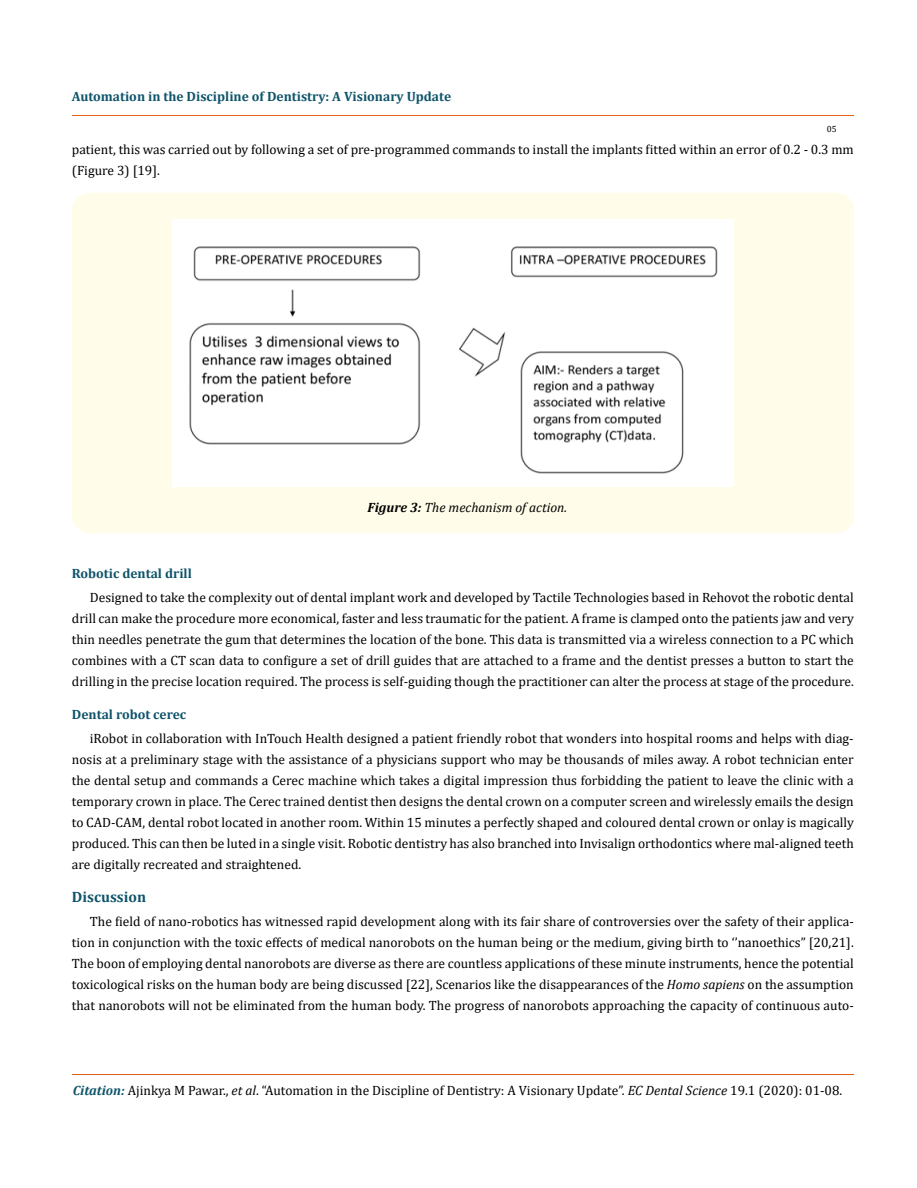
<style>
.page{position:relative;width:917px;height:1188px;background:#fff}
.page>*{position:absolute;margin:0;border:0;box-sizing:border-box;transform-origin:0 0}
.t1{font:700 15px "Cambria";color:#0e546a}
.t2{font:13.5px/21px "Cambria";color:#000;text-align:justify}
.t3{font:700 13.5px "Cambria";color:#0e546a}
.t4{font:italic 13.5px "Cambria";color:#000}
.t5{font:9px "Cambria";color:#000}
.s1{font-weight:700}
.s2{font-style:italic}
.s3{font-weight:700;font-style:italic;color:#0e546a}
</style>
<div class="page">
<hr style="left:72px;top:115px;width:781px;height:1px;background:#e05d1a">
<hr style="left:72px;top:1074px;width:781px;height:1px;background:#e05d1a">
<div style="left:72px;top:193px;width:782px;height:340px;background:#fffde9;border-radius:18px"></div>
<img style="left:173px;top:219px;width:560px;height:268px">
<p class="t3" style="left:72px;top:87px;width:381px">Automation in the Discipline of Dentistry: A Visionary Update</p>
<p class="t5" style="left:826px;top:123px;width:11px">05</p>
<p class="t2" style="left:72px;top:138px;width:783px">patient, this was carried out by following a set of pre-programmed commands to install the implants fitted within an error of 0.2 - 0.3 mm (Figure 3) [19].</p>
<p class="t4" style="left:367px;top:498px;width:201px"><span class="s1">Figure 3:</span> The mechanism of action.</p>
<p class="t3" style="left:72px;top:563px;width:121px">Robotic dental drill</p>
<p class="t2" style="left:72px;top:586px;width:783px;text-indent:18px">Designed to take the complexity out of dental implant work and developed by Tactile Technologies based in Rehovot the robotic dental drill can make the procedure more economical, faster and less traumatic for the patient. A frame is clamped onto the patients jaw and very thin needles penetrate the gum that determines the location of the bone. This data is transmitted via a wireless connection to a PC which combines with a CT scan data to configure a set of drill guides that are attached to a frame and the dentist presses a button to start the drilling in the precise location required. The process is self-guiding though the practitioner can alter the process at stage of the procedure.</p>
<p class="t3" style="left:72px;top:704px;width:116px">Dental robot cerec</p>
<p class="t2" style="left:72px;top:727px;width:783px;text-indent:18px">iRobot in collaboration with InTouch Health designed a patient friendly robot that wonders into hospital rooms and helps with diag&shy;nosis at a preliminary stage with the assistance of a physicians support who may be thousands of miles away. A robot technician enter the dental setup and commands a Cerec machine which takes a digital impression thus forbidding the patient to leave the clinic with a temporary crown in place. The Cerec trained dentist then designs the dental crown on a computer screen and wirelessly emails the design to CAD-CAM, dental robot located in another room. Within 15 minutes a perfectly shaped and coloured dental crown or onlay is magically produced. This can then be luted in a single visit. Robotic dentistry has also branched into Invisalign orthodontics where mal-aligned teeth are digitally recreated and straightened.</p>
<p class="t1" style="left:72px;top:886px;width:76px">Discussion</p>
<p class="t2" style="left:72px;top:910px;width:783px;text-indent:18px">The field of nano-robotics has witnessed rapid development along with its fair share of controversies over the safety of their applica&shy;tion in conjunction with the toxic effects of medical nanorobots on the human being or the medium, giving birth to ‘’nanoethics” [20,21].<br>The boon of employing dental nanorobots are diverse as there are countless applications of these minute instruments, hence the potential toxicological risks on the human body are being discussed [22], Scenarios like the disappearances of the <span class="s2">Homo sapiens</span> on the assumption that nanorobots will not be eliminated from the human body. The progress of nanorobots approaching the capacity of continuous auto-</p>
<p class="t2" style="left:73px;top:1080px;width:771px"><span class="s3">Citation:</span> Ajinkya M Pawar., <span class="s2">et al</span>. “Automation in the Discipline of Dentistry: A Visionary Update”. <span class="s2">EC Dental Science</span> 19.1 (2020): 01-08.</p>
</div>
